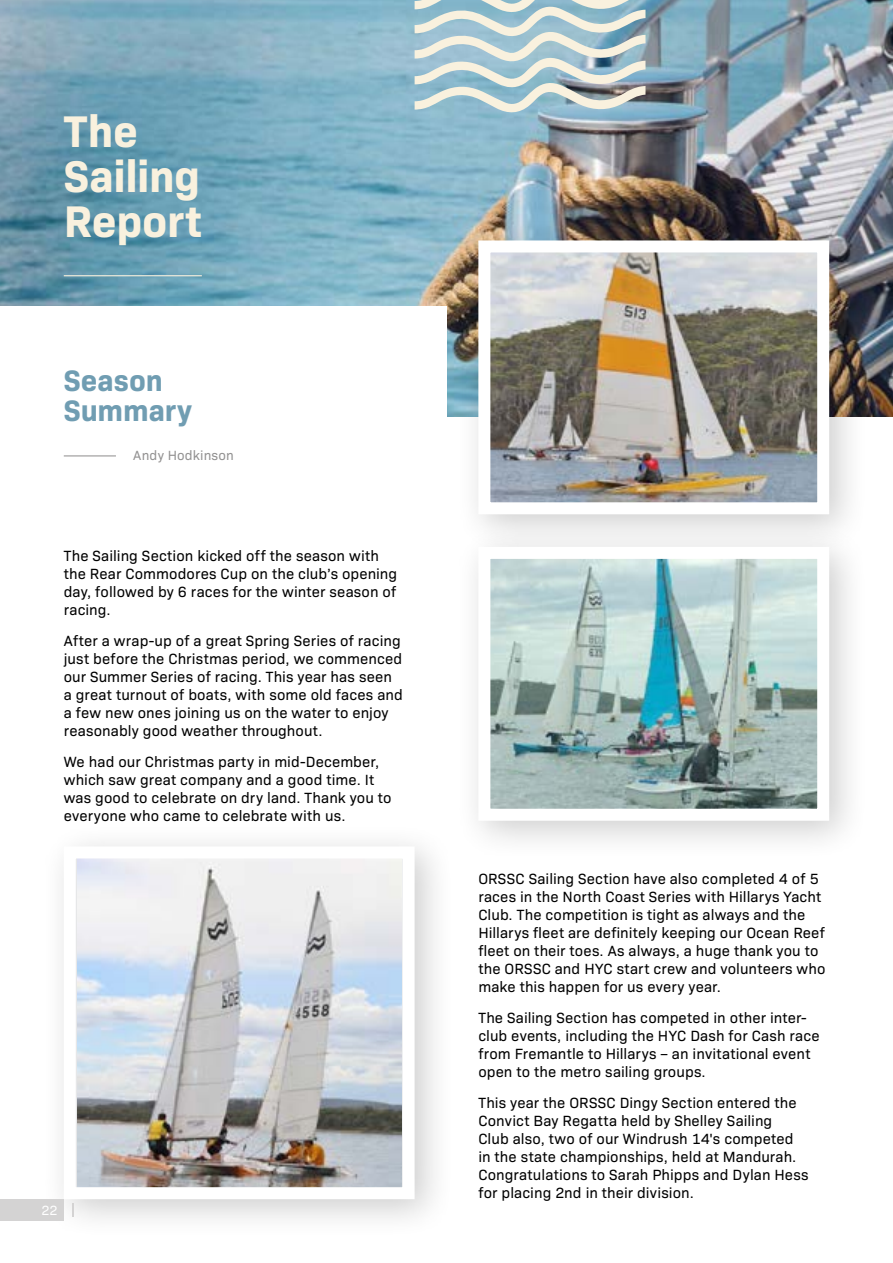
<style>
.page{position:relative;width:893px;height:1263px;background:#fff}
.page>*{position:absolute;margin:0;border:0;box-sizing:border-box;transform-origin:0 0}
.t1{font:700 45px/45px "Bio Sans";letter-spacing:-.01em;color:#f9f1de}
.t2{font:700 30px/30px "Bio Sans";color:#709db2}
.t3{font:15px/18px "Bio Sans";letter-spacing:.005em;color:#000}
.t4{font:13.5px "Bio Sans";letter-spacing:.015em;color:#939292}
.t5{font:13.5px "Bio Sans";color:#fff}
</style>
<div class="page">
<img style="left:0;top:0;width:893px;height:417px">
<svg style="left:415px;top:0;width:230px;height:114px;background:#b3c9ce"></svg>
<div style="left:0;top:306px;width:446px;height:957px;background:#fff"></div>
<hr style="left:64px;top:455px;width:52px;height:1px;background:#939292">
<hr style="left:64px;top:275px;width:138px;height:1px;background:#f9f1de">
<div style="left:41px;top:823px;width:414px;height:417px;background:#000;opacity:.2"></div>
<img style="left:77px;top:859px;width:325px;height:327px">
<div style="left:455px;top:217px;width:414px;height:338px;background:#000;opacity:.2"></div>
<img style="left:491px;top:253px;width:325px;height:248px">
<div style="left:478px;top:240px;width:351px;height:274px;border:12px solid #fff"></div>
<div style="left:455px;top:524px;width:414px;height:337px;background:#000;opacity:.2"></div>
<img style="left:491px;top:560px;width:325px;height:248px">
<div style="left:0;top:1199px;width:64px;height:21px;background:#d4d3d3"></div>
<svg style="left:72px;top:1203px;width:2px;height:13px"></svg>
<h1 class="t1" style="left:64px;top:105px;width:140px">The<br>Sailing<br>Report</h1>
<h2 class="t2" style="left:64px;top:363px;width:130px">Season<br>Summary</h2>
<p class="t4" style="left:133px;top:445px;width:102px">Andy Hodkinson</p>
<p class="t3" style="left:64px;top:546px;width:335px">The Sailing Section kicked off the season with the Rear Commodores Cup on the club’s opening day, followed by 6 races for the winter season of racing.</p>
<p class="t3" style="left:64px;top:631px;width:341px">After a wrap-up of a great Spring Series of racing just before the Christmas period, we commenced our Summer Series of racing. This year has seen a great turnout of boats, with some old faces and a few new ones joining us on the water to enjoy reasonably good weather throughout.</p>
<p class="t3" style="left:64px;top:751px;width:329px">We had our Christmas party in mid-December, which saw great company and a good time. It was good to celebrate on dry land. Thank you to everyone who came to celebrate with us.</p>
<p class="t5" style="left:41px;top:1200px;width:18px">22</p>
<p class="t3" style="left:478px;top:869px;width:349px">ORSSC Sailing Section have also completed 4 of 5 races in the North Coast Series with Hillarys Yacht Club. The competition is tight as always and the Hillarys fleet are definitely keeping our Ocean Reef fleet on their toes. As always, a huge thank you to the ORSSC and HYC start crew and volunteers who make this happen for us every year.</p>
<p class="t3" style="left:478px;top:1007px;width:343px">The Sailing Section has competed in other inter&shy;club events, including the HYC Dash for Cash race from Fremantle to Hillarys – an invitational event open to the metro sailing groups.</p>
<p class="t3" style="left:478px;top:1092px;width:332px">This year the ORSSC Dingy Section entered the Convict Bay Regatta held by Shelley Sailing<br>Club also, two of our Windrush 14's competed in the state championships, held at Mandurah.<br>Congratulations to Sarah Phipps and Dylan Hess for placing 2nd in their division.</p>
</div>
